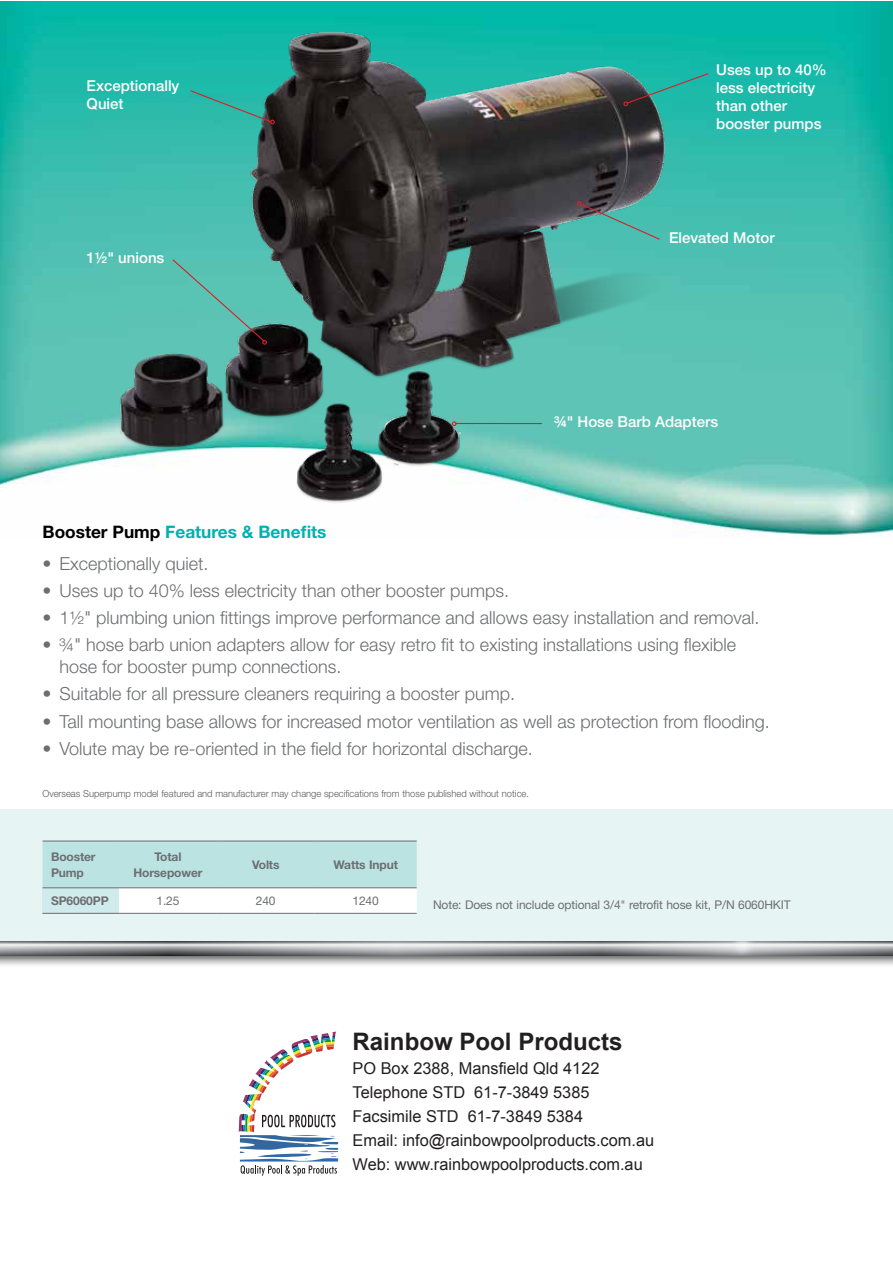
<style>
.page{position:relative;width:893px;height:1263px;background:#fff}
.page>*{position:absolute;margin:0;border:0;box-sizing:border-box;transform-origin:0 0}
.t1{font:700 24px "Arial";color:#231f20}
.t2{font:300 18px/21.8px "Helvetica Neue";color:#6d6e71}
.t3{font:700 17.25px "Helvetica Neue";color:#00b1b0}
.t4{font:16.35px/24.2px "Arial";color:#231f20}
.t5{font:500 15px/18px "Helvetica Neue";color:#fff}
.t6{font:12px "Helvetica Neue";letter-spacing:-.01em;color:#6d6e71}
.t7{font:700 12px/16.5px "Helvetica Neue";letter-spacing:-.01em;color:#6d6e71}
.t8{font:300 9.75px "Helvetica Neue";color:#58595b;scale:.96 1}
.s1{color:#000}
</style>
<div class="page">
<img style="left:0;top:2px;width:893px;height:534px">
<div style="left:0;top:809px;width:893px;height:132px;background:#e6f4f3"></div>
<svg style="left:43px;top:842px;width:374px;height:71px;background:#ceeae9"></svg>
<hr style="left:43px;top:841px;width:76px;height:1px;background:#6d6e71">
<hr style="left:119px;top:841px;width:98px;height:1px;background:#6d6e71">
<hr style="left:217px;top:841px;width:98px;height:1px;background:#6d6e71">
<hr style="left:315px;top:841px;width:102px;height:1px;background:#6d6e71">
<hr style="left:43px;top:887px;width:76px;height:1px;background:#6d6e71">
<hr style="left:119px;top:887px;width:98px;height:1px;background:#6d6e71">
<hr style="left:217px;top:887px;width:98px;height:1px;background:#6d6e71">
<hr style="left:315px;top:887px;width:102px;height:1px;background:#6d6e71">
<hr style="left:43px;top:913px;width:76px;height:1px;background:#6d6e71">
<hr style="left:119px;top:913px;width:98px;height:1px;background:#6d6e71">
<hr style="left:217px;top:913px;width:98px;height:1px;background:#6d6e71">
<hr style="left:315px;top:913px;width:102px;height:1px;background:#6d6e71">
<img style="left:95px;top:27px;width:587px;height:488px">
<hr style="left:455px;top:423px;width:87px;height:1px;background:#d2232a">
<svg style="left:452px;top:421px;width:5px;height:5px"></svg>
<svg style="left:577px;top:201px;width:84px;height:40px;background:#50a69d"></svg>
<svg style="left:623px;top:72px;width:87px;height:35px;background:#29978b"></svg>
<svg style="left:189px;top:89px;width:86px;height:36px;background:#2ea698"></svg>
<svg style="left:171px;top:258px;width:96px;height:87px;background:#59b8aa"></svg>
<div style="left:0;top:941px;width:893px;height:27px;background:#000;opacity:.7"></div>
<img style="left:0;top:941px;width:893px;height:15px">
<svg style="left:239px;top:1031px;width:99px;height:145px"></svg>
<p class="t5" style="left:87px;top:77px;width:94px">Exceptionally<br>Quiet</p>
<p class="t5" style="left:87px;top:248px;width:79px">1½" unions</p>
<p class="t5" style="left:716px;top:61px;width:112px">Uses up to 40% less electricity than other booster pumps</p>
<p class="t5" style="left:669px;top:229px;width:107px">Elevated Motor</p>
<p class="t5" style="left:554px;top:413px;width:165px">¾" Hose Barb Adapters</p>
<p class="t3" style="left:43px;top:521px;width:286px"><span class="s1">Booster Pump</span> Features &amp; Benefits</p>
<p class="t2" style="left:43px;top:552px;width:168px">• Exceptionally quiet.</p>
<p class="t2" style="left:43px;top:579px;width:468px">• Uses up to 40% less electricity than other booster pumps.</p>
<p class="t2" style="left:43px;top:606px;width:718px">• 1½" plumbing union fittings improve performance and allows easy installation and removal.</p>
<p class="t2" style="left:60px;top:634px;width:678px;text-indent:-17px">• ¾" hose barb union adapters allow for easy retro fit to existing installations using flexible hose for booster pump connections.</p>
<p class="t2" style="left:43px;top:683px;width:474px">• Suitable for all pressure cleaners requiring a booster pump.</p>
<p class="t2" style="left:43px;top:710px;width:729px">• Tall mounting base allows for increased motor ventilation as well as protection from flooding.</p>
<p class="t2" style="left:43px;top:737px;width:492px">• Volute may be re-oriented in the field for horizontal discharge.</p>
<p class="t8" style="left:43px;top:787px;width:508px">Overseas Superpump model featured and manufacturer may change specifications from those published without notice.</p>
<p class="t7" style="left:51px;top:848px;width:46px">Booster<br>Pump</p>
<p class="t7" style="left:133px;top:848px;width:71px;text-align:center">Total<br>Horsepower</p>
<p class="t7" style="left:252px;top:856px;width:29px">Volts</p>
<p class="t7" style="left:333px;top:856px;width:66px">Watts Input</p>
<p class="t7" style="left:51px;top:892px;width:59px">SP6060PP</p>
<p class="t6" style="left:156px;top:894px;width:24px">1.25</p>
<p class="t6" style="left:256px;top:894px;width:21px">240</p>
<p class="t6" style="left:353px;top:894px;width:28px">1240</p>
<p class="t6" style="left:433px;top:898px;width:359px">Note: Does not include optional 3/4" retrofit hose kit, P/N 6060HKIT</p>
<h1 class="t1" style="left:353px;top:1026px;width:272px">Rainbow Pool Products</h1>
<p class="t4" style="left:353px;top:1056px;width:303px">PO Box 2388, Mansfield Qld 4122<br>Telephone STD 61-7-3849 5385<br>Facsimile STD 61-7-3849 5384<br>Email: info@rainbowpoolproducts.com.au Web: www.rainbowpoolproducts.com.au</p>
</div>
